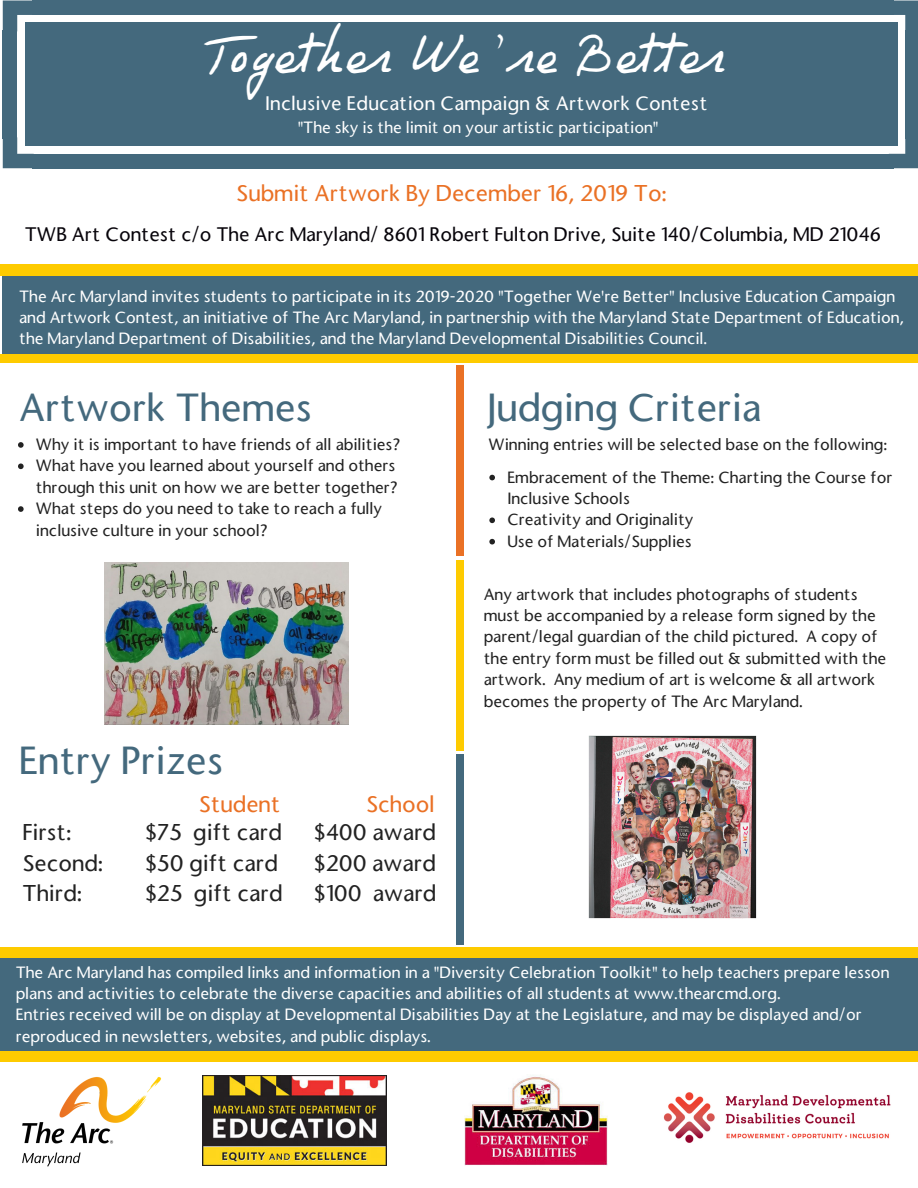
<style>
.page{position:relative;width:918px;height:1188px;background:#fff}
.page>*{position:absolute;margin:0;border:0;box-sizing:border-box;transform-origin:0 0}
.t1{font:43.65px "Philing";color:#fff}
.t2{font:500 37.35px "Stone Sans";color:#44697d}
.t3{font:500 21.75px/30.3px "Stone Sans";color:#222}
.t4{font:500 21.75px "Stone Sans";color:#ea7125}
.t5{font:500 18.75px "Stone Sans";color:#07040a}
.t6{font:500 18.75px "Stone Sans";letter-spacing:.01em;color:#fff}
.t7{font:500 15.6px/21.3px "Stone Sans";color:#fff}
.t8{font:500 15.6px/21.3px "Stone Sans";color:#222}
</style>
<div class="page">
<div style="left:2px;top:276px;width:916px;height:78px;background:#44697d"></div>
<div style="left:0;top:957px;width:918px;height:95px;background:#44697d"></div>
<div style="left:0;top:947px;width:918px;height:10px;background:#fecb00"></div>
<div style="left:0;top:1052px;width:918px;height:10px;background:#fecb00"></div>
<div style="left:0;top:354px;width:918px;height:9px;background:#fecb00"></div>
<div style="left:0;top:264px;width:918px;height:12px;background:#fecb00"></div>
<svg style="left:18px;top:442px;width:6px;height:6px"></svg>
<svg style="left:18px;top:464px;width:6px;height:5px"></svg>
<svg style="left:18px;top:506px;width:6px;height:6px"></svg>
<div style="left:456px;top:366px;width:8px;height:190px;background:#ea7125"></div>
<div style="left:456px;top:560px;width:8px;height:190px;background:#fecb00"></div>
<div style="left:456px;top:755px;width:8px;height:190px;background:#44697d"></div>
<svg style="left:489px;top:475px;width:6px;height:5px"></svg>
<svg style="left:489px;top:518px;width:6px;height:5px"></svg>
<svg style="left:489px;top:539px;width:6px;height:5px"></svg>
<img style="left:105px;top:562px;width:244px;height:162px">
<img style="left:22px;top:1077px;width:139px;height:90px">
<img style="left:465px;top:1075px;width:143px;height:91px">
<img style="left:663px;top:1092px;width:228px;height:51px">
<img style="left:588px;top:735px;width:169px;height:184px">
<div style="left:28px;top:30px;width:868px;height:108px;background:#44697d"></div>
<svg style="left:889px;top:138px;width:29px;height:30px"></svg>
<div style="left:3px;top:30px;width:14px;height:108px;background:#44697d"></div>
<div style="left:25px;top:30px;width:9px;height:108px;background:#44697d"></div>
<svg style="left:3px;top:137px;width:31px;height:31px"></svg>
<div style="left:905px;top:30px;width:13px;height:108px;background:#44697d"></div>
<div style="left:889px;top:30px;width:9px;height:108px;background:#44697d"></div>
<div style="left:32px;top:154px;width:862px;height:14px;background:#44697d"></div>
<div style="left:32px;top:137px;width:860px;height:9px;background:#44697d"></div>
<svg style="left:894px;top:0;width:24px;height:30px"></svg>
<div style="left:889px;top:22px;width:9px;height:9px;background:#44697d"></div>
<svg style="left:3px;top:0;width:29px;height:31px"></svg>
<div style="left:25px;top:22px;width:9px;height:9px;background:#44697d"></div>
<div style="left:32px;top:0;width:862px;height:15px;background:#44697d"></div>
<div style="left:32px;top:22px;width:860px;height:9px;background:#44697d"></div>
<img style="left:202px;top:1076px;width:185px;height:90px">
<h1 class="t1" style="left:204px;top:31px;width:522px">Together We're Better</h1>
<p class="t6" style="left:265px;top:92px;width:444px">Inclusive Education Campaign &amp; Artwork Contest</p>
<p class="t7" style="left:298px;top:117px;width:362px">"The sky is the limit on your artistic participation"</p>
<h3 class="t4" style="left:236px;top:180px;width:432px">Submit Artwork By December 16, 2019 To:</h3>
<p class="t5" style="left:25px;top:222px;width:858px">TWB Art Contest c/o The Arc Maryland/ 8601 Robert Fulton Drive, Suite 140/Columbia, MD 21046</p>
<p class="t7" style="left:19px;top:285px;width:886px">The Arc Maryland invites students to participate in its 2019-2020 "Together We're Better" Inclusive Education Campaign and Artwork Contest, an initiative of The Arc Maryland, in partnership with the Maryland State Department of Education, the Maryland Department of Disabilities, and the Maryland Developmental Disabilities Council.</p>
<h2 class="t2" style="left:19px;top:383px;width:294px">Artwork Themes</h2>
<p class="t8" style="left:36px;top:434px;width:366px">Why it is important to have friends of all abilities?<br>What have you learned about yourself and others through this unit on how we are better together?<br>What steps do you need to take to reach a fully inclusive culture in your school?</p>
<h2 class="t2" style="left:19px;top:737px;width:206px">Entry Prizes</h2>
<h3 class="t4" style="left:199px;top:790px;width:83px">Student</h3>
<h3 class="t4" style="left:366px;top:790px;width:70px">School</h3>
<h3 class="t3" style="left:22px;top:817px;width:82px">First:<br>Second:<br>Third:</h3>
<h3 class="t3" style="left:145px;top:817px;width:139px">$75 gift card $50 gift card $25 gift card</h3>
<h3 class="t3" style="left:314px;top:817px;width:124px;text-align:justify">$400 award $200 award $100 award</h3>
<h2 class="t2" style="left:487px;top:383px;width:276px">Judging Criteria</h2>
<p class="t8" style="left:488px;top:434px;width:400px">Winning entries will be selected base on the following:</p>
<p class="t8" style="left:507px;top:466px;width:387px">Embracement of the Theme: Charting the Course for<br>Inclusive Schools<br>Creativity and Originality<br>Use of Materials/Supplies</p>
<p class="t8" style="left:484px;top:583px;width:404px">Any artwork that includes photographs of students must be accompanied by a release form signed by the parent/legal guardian of the child pictured. A copy of the entry form must be filled out &amp; submitted with the artwork. Any medium of art is welcome &amp; all artwork becomes the property of The Arc Maryland.</p>
<p class="t7" style="left:16px;top:961px;width:875px">The Arc Maryland has compiled links and information in a "Diversity Celebration Toolkit" to help teachers prepare lesson plans and activities to celebrate the diverse capacities and abilities of all students at www.thearcmd.org.<br>Entries received will be on display at Developmental Disabilities Day at the Legislature, and may be displayed and/or reproduced in newsletters, websites, and public displays.</p>
</div>
